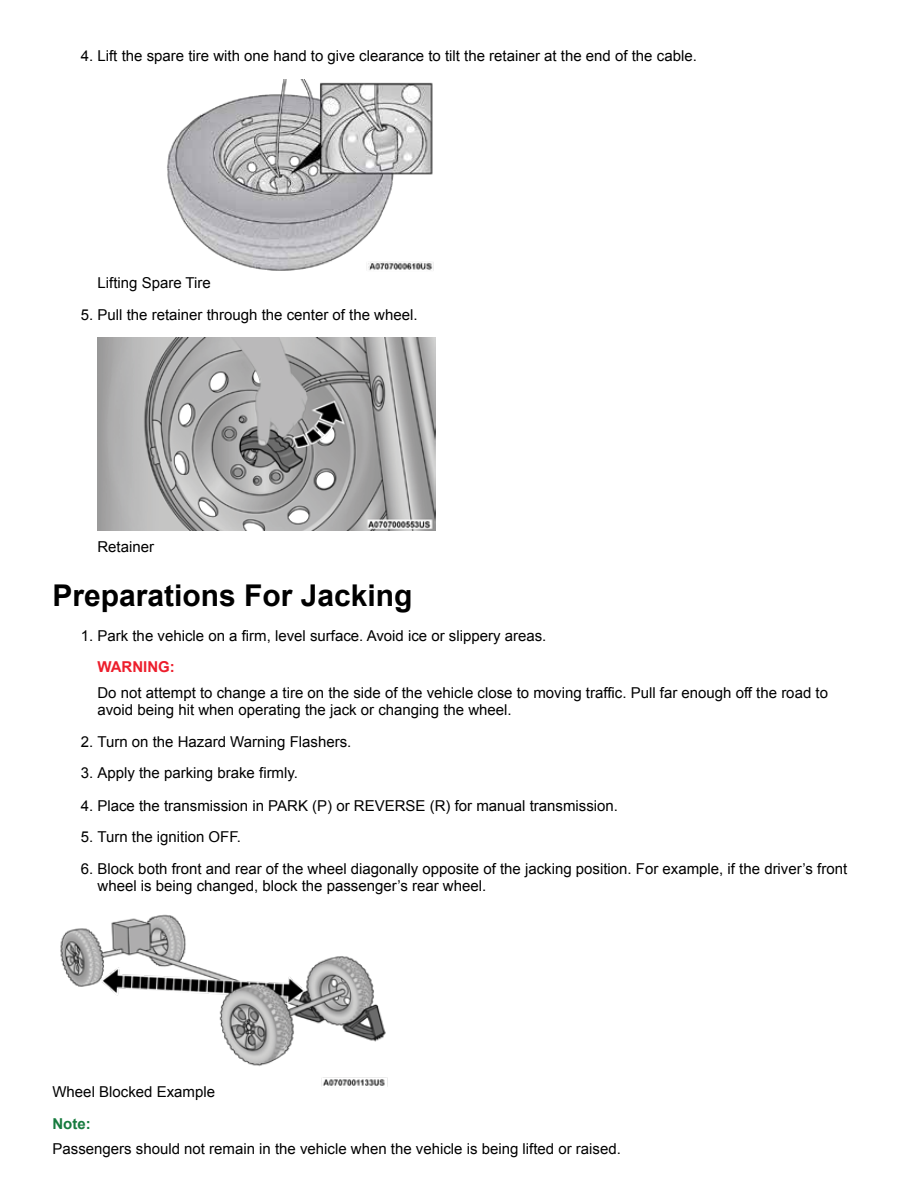
<style>
.page{position:relative;width:918px;height:1188px;background:#fff}
.page>*{position:absolute;margin:0;border:0;box-sizing:border-box;transform-origin:0 0}
.t1{font:700 30px "Arial";color:#000}
.t2{font:15px/16.8px "Arial";color:#000}
.t3{font:700 15px "Arial";color:#ed1e2c}
.t4{font:700 15px "Arial";color:#167b3e}
</style>
<div class="page">
<img style="left:167px;top:80px;width:267px;height:191px">
<img style="left:98px;top:337px;width:337px;height:194px">
<img style="left:60px;top:914px;width:328px;height:173px">
<p class="t2" style="left:81px;top:47px;width:618px">4. Lift the spare tire with one hand to give clearance to tilt the retainer at the end of the cable.</p>
<p class="t2" style="left:98px;top:274px;width:115px">Lifting Spare Tire</p>
<p class="t2" style="left:81px;top:306px;width:338px">5. Pull the retainer through the center of the wheel.</p>
<p class="t2" style="left:98px;top:539px;width:58px">Retainer</p>
<h1 class="t1" style="left:52px;top:576px;width:362px">Preparations For Jacking</h1>
<p class="t2" style="left:81px;top:627px;width:467px">1. Park the vehicle on a firm, level surface. Avoid ice or slippery areas.</p>
<p class="t3" style="left:97px;top:657px;width:79px">WARNING:</p>
<p class="t2" style="left:97px;top:685px;width:732px">Do not attempt to change a tire on the side of the vehicle close to moving traffic. Pull far enough off the road to avoid being hit when operating the jack or changing the wheel.</p>
<p class="t2" style="left:81px;top:733px;width:272px">2. Turn on the Hazard Warning Flashers.</p>
<p class="t2" style="left:81px;top:765px;width:219px">3. Apply the parking brake firmly.</p>
<p class="t2" style="left:81px;top:797px;width:539px">4. Place the transmission in PARK (P) or REVERSE (R) for manual transmission.</p>
<p class="t2" style="left:81px;top:829px;width:162px">5. Turn the ignition OFF.</p>
<p class="t2" style="left:98px;top:860px;width:751px;text-indent:-17px">6. Block both front and rear of the wheel diagonally opposite of the jacking position. For example, if the driver’s front wheel is being changed, block the passenger’s rear wheel.</p>
<p class="t2" style="left:52px;top:1083px;width:164px">Wheel Blocked Example</p>
<p class="t4" style="left:52px;top:1114px;width:40px">Note:</p>
<p class="t2" style="left:52px;top:1140px;width:570px">Passengers should not remain in the vehicle when the vehicle is being lifted or raised.</p>
</div>
